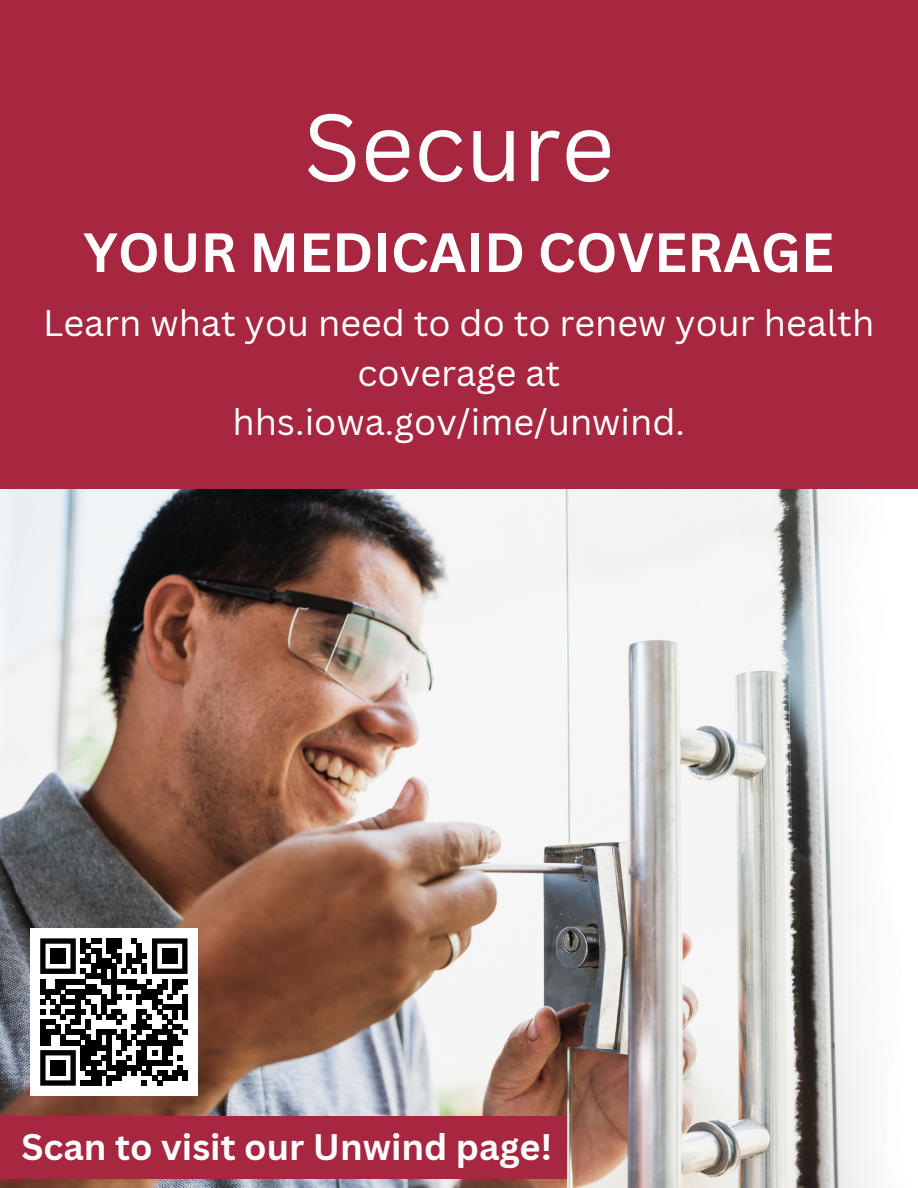
<style>
.page{position:relative;width:918px;height:1188px;background:#a72740}
.page>*{position:absolute;margin:0;border:0;box-sizing:border-box;transform-origin:0 0}
.t1{font:93px "Canva Sans";color:#fff}
.t2{font:700 54px "Canva Sans";color:#fff}
.t3{font:36px/49.5px "Canva Sans";color:#fff;text-align:center}
.t4{font:700 36px "Canva Sans";color:#fff}
</style>
<div class="page">
<img style="left:0;top:489px;width:918px;height:699px">
<div style="left:30px;top:928px;width:168px;height:168px;background:#fff"></div>
<svg style="left:40px;top:938px;width:148px;height:148px"></svg>
<div style="left:50px;top:949px;width:16px;height:15px;background:#000"></div>
<div style="left:162px;top:949px;width:15px;height:15px;background:#000"></div>
<div style="left:50px;top:1060px;width:16px;height:16px;background:#000"></div>
<div style="left:0;top:1116px;width:567px;height:63px;background:#a72740"></div>
<h1 class="t1" style="left:304px;top:82px;width:312px">Secure</h1>
<h2 class="t2" style="left:83px;top:214px;width:752px">YOUR MEDICAID COVERAGE</h2>
<p class="t3" style="left:43px;top:297px;width:833px">Learn what you need to do to renew your health coverage at<br>hhs.iowa.gov/ime/unwind.</p>
<p class="t4" style="left:22px;top:1122px;width:532px">Scan to visit our Unwind page!</p>
</div>
